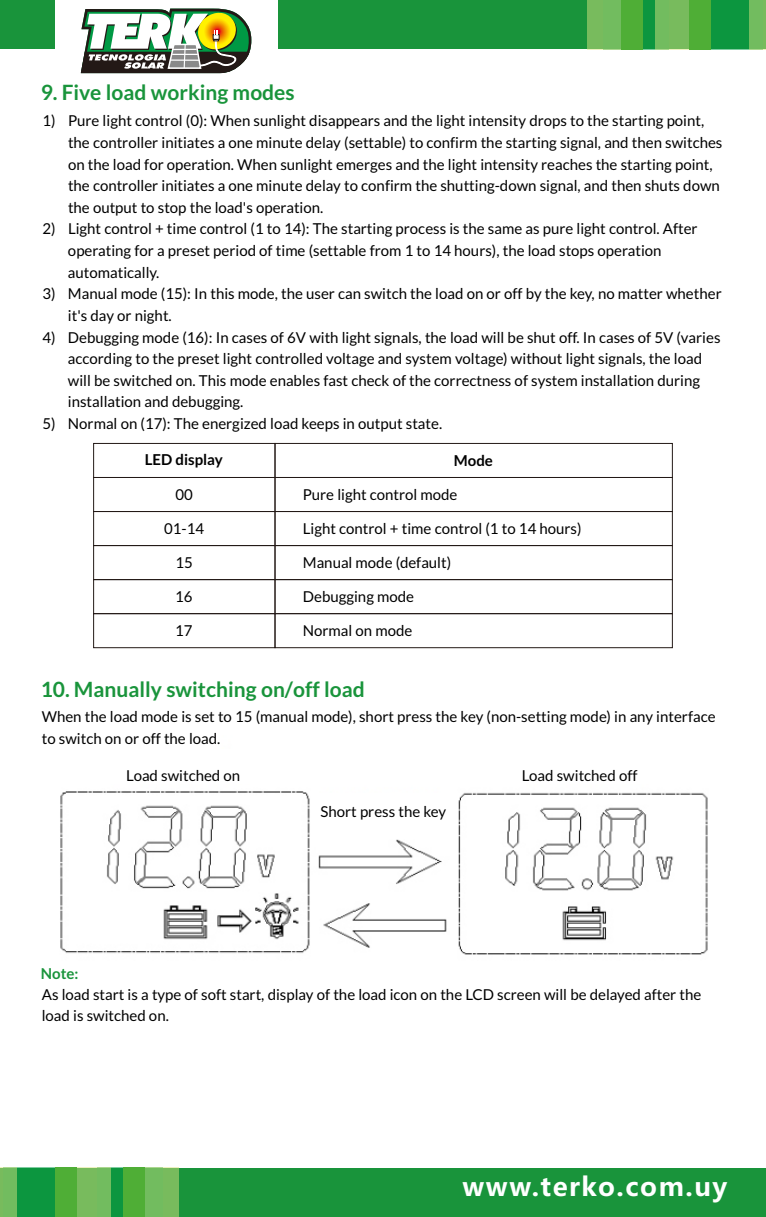
<style>
.page{position:relative;width:766px;height:1217px;background:#fff}
.page>*{position:absolute;margin:0;border:0;box-sizing:border-box;transform-origin:0 0}
.t1{font:700 25.8px "Microsoft Ya Hei";letter-spacing:.06em;color:#fff}
.t2{font:700 21px "Lato";color:#19943b}
.t3{font:15px/21.6px "Lato";color:#000}
.t4{font:700 15px "Lato";color:#000}
.t5{font:700 15px "Lato";color:#19943b}
</style>
<div class="page">
<div style="left:93px;top:443px;width:182px;height:35px;border:1px solid #231916"></div>
<div style="left:93px;top:477px;width:182px;height:35px;border:1px solid #231916"></div>
<div style="left:93px;top:511px;width:182px;height:35px;border:1px solid #231916"></div>
<div style="left:93px;top:545px;width:182px;height:35px;border:1px solid #231916"></div>
<div style="left:93px;top:579px;width:182px;height:35px;border:1px solid #231916"></div>
<div style="left:93px;top:613px;width:182px;height:35px;border:1px solid #231916"></div>
<div style="left:274px;top:443px;width:398px;height:35px;border:1px solid #231916"></div>
<div style="left:274px;top:477px;width:398px;height:35px;border:1px solid #231916"></div>
<div style="left:274px;top:511px;width:398px;height:35px;border:1px solid #231916"></div>
<div style="left:274px;top:545px;width:398px;height:35px;border:1px solid #231916"></div>
<div style="left:274px;top:579px;width:398px;height:35px;border:1px solid #231916"></div>
<div style="left:274px;top:613px;width:398px;height:35px;border:1px solid #231916"></div>
<img style="left:60px;top:791px;width:648px;height:164px">
<div style="left:313px;top:793px;width:137px;height:35px;background:#fff"></div>
<div style="left:0;top:1167px;width:765px;height:49px;background:#19943b"></div>
<div style="left:97px;top:1167px;width:65px;height:49px;background:#094;opacity:.5"></div>
<div style="left:3px;top:1167px;width:66px;height:49px;background:#0c963f"></div>
<div style="left:69px;top:1167px;width:41px;height:49px;background:#78bb5d"></div>
<div style="left:0;top:1167px;width:17px;height:49px;background:#72bc5f"></div>
<div style="left:137px;top:1167px;width:41px;height:49px;background:#72bc5f"></div>
<div style="left:55px;top:1167px;width:22px;height:49px;background:#4fae36"></div>
<div style="left:123px;top:1167px;width:22px;height:49px;background:#4fae36"></div>
<div style="left:0;top:0;width:765px;height:49px;background:#19943b"></div>
<div style="left:603px;top:0;width:66px;height:49px;background:#094;opacity:.5"></div>
<div style="left:696px;top:0;width:66px;height:49px;background:#0c963f"></div>
<div style="left:655px;top:0;width:42px;height:49px;background:#78bb5d"></div>
<div style="left:748px;top:0;width:17px;height:49px;background:#72bc5f"></div>
<div style="left:587px;top:0;width:42px;height:49px;background:#72bc5f"></div>
<div style="left:688px;top:0;width:22px;height:49px;background:#4fae36"></div>
<div style="left:620px;top:0;width:22px;height:49px;background:#4fae36"></div>
<div style="left:55px;top:0;width:222px;height:58px;background:#fff"></div>
<svg style="left:81px;top:9px;width:170px;height:64px"></svg>
<hr style="left:171px;top:59px;width:28px;height:2px;background:#fff">
<h2 class="t2" style="left:41px;top:83px;width:255px">9. Five load working modes</h2>
<p class="t3" style="left:43px;top:111px;width:15px">1)</p>
<p class="t3" style="left:68px;top:111px;width:655px">Pure light control (0): When sunlight disappears and the light intensity drops to the starting point, the controller initiates a one minute delay (settable) to confirm the starting signal, and then switches on the load for operation. When sunlight emerges and the light intensity reaches the starting point, the controller initiates a one minute delay to confirm the shutting-down signal, and then shuts down the output to stop the load's operation.<br>Light control + time control (1 to 14): The starting process is the same as pure light control. After operating for a preset period of time (settable from 1 to 14 hours), the load stops operation automatically.<br>Manual mode (15): In this mode, the user can switch the load on or off by the key, no matter whether it's day or night.<br>Debugging mode (16): In cases of 6V with light signals, the load will be shut off. In cases of 5V (varies according to the preset light controlled voltage and system voltage) without light signals, the load will be switched on. This mode enables fast check of the correctness of system installation during installation and debugging.<br>Normal on (17): The energized load keeps in output state.</p>
<p class="t3" style="left:43px;top:219px;width:15px">2)</p>
<p class="t3" style="left:43px;top:284px;width:15px">3)</p>
<p class="t3" style="left:43px;top:327px;width:15px">4)</p>
<p class="t3" style="left:43px;top:413px;width:15px">5)</p>
<p class="t4" style="left:145px;top:452px;width:80px">LED display</p>
<p class="t4" style="left:453px;top:454px;width:41px">Mode</p>
<p class="t3" style="left:175px;top:484px;width:19px">00</p>
<p class="t3" style="left:302px;top:484px;width:156px">Pure light control mode</p>
<p class="t3" style="left:164px;top:518px;width:42px">01-14</p>
<p class="t3" style="left:303px;top:518px;width:280px">Light control + time control (1 to 14 hours)</p>
<p class="t3" style="left:175px;top:552px;width:19px">15</p>
<p class="t3" style="left:303px;top:552px;width:150px">Manual mode (default)</p>
<p class="t3" style="left:175px;top:586px;width:19px">16</p>
<p class="t3" style="left:303px;top:586px;width:113px">Debugging mode</p>
<p class="t3" style="left:175px;top:620px;width:19px">17</p>
<p class="t3" style="left:303px;top:620px;width:111px">Normal on mode</p>
<h2 class="t2" style="left:41px;top:679px;width:325px">10. Manually switching on/off load</h2>
<p class="t3" style="left:42px;top:706px;width:675px">When the load mode is set to 15 (manual mode), short press the key (non-setting mode) in any interface to switch on or off the load.</p>
<p class="t3" style="left:126px;top:765px;width:115px">Load switched on</p>
<p class="t3" style="left:521px;top:765px;width:117px">Load switched off</p>
<p class="t3" style="left:320px;top:801px;width:127px">Short press the key</p>
<p class="t5" style="left:41px;top:966px;width:39px">Note:</p>
<p class="t3" style="left:42px;top:983px;width:661px">As load start is a type of soft start, display of the load icon on the LCD screen will be delayed after the load is switched on.</p>
<h1 class="t1" style="left:462px;top:1174px;width:266px">www.terko.com.uy</h1>
</div>
